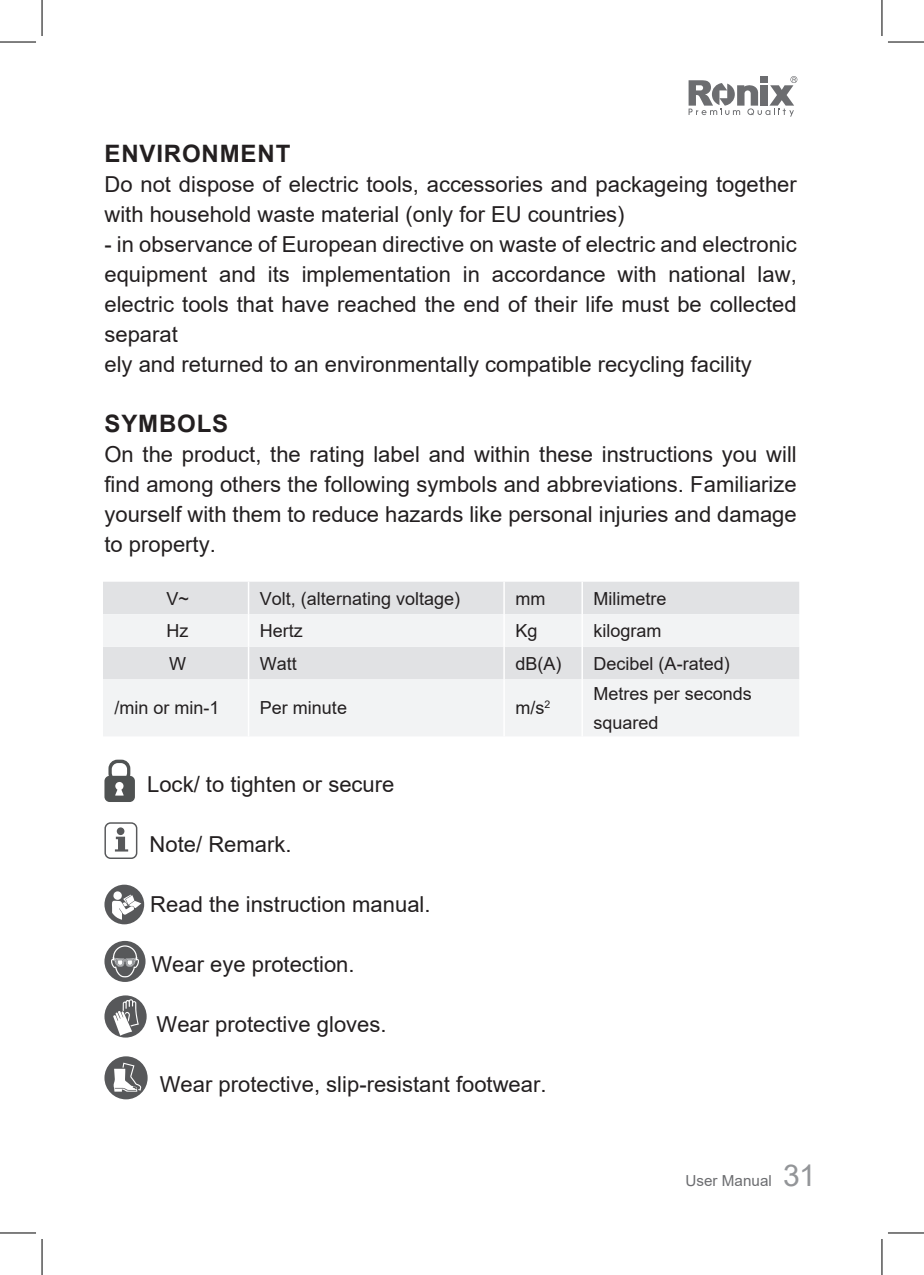
<style>
.page{position:relative;width:924px;height:1275px;background:#fff}
.page>*{position:absolute;margin:0;border:0;box-sizing:border-box;transform-origin:0 0}
.t1{font:700 24px "Arial";letter-spacing:.035em;color:#231f20}
.t2{font:22px/30px "Arial";color:#231f20}
.t3{font:18px/28.6px "Arial";color:#231f20}
.t4{font:15.2px "Arial";color:#6c6d70}
.s1{font-size:30px;color:#939598}
</style>
<div class="page">
<svg style="left:688px;top:76px;width:109px;height:41px"></svg>
<div style="left:760px;top:76px;width:7px;height:7px;background:#6c6d70"></div>
<div style="left:103px;top:582px;width:695px;height:32px;background:#e1e2e4"></div>
<svg style="left:103px;top:614px;width:695px;height:122px;fill:#f2f3f4"></svg>
<hr style="left:248px;top:582px;width:1px;height:32px;background:#fff">
<hr style="left:503px;top:582px;width:1px;height:32px;background:#fff">
<hr style="left:581px;top:582px;width:1px;height:32px;background:#fff">
<hr style="left:248px;top:614px;width:1px;height:33px;background:#fff">
<hr style="left:503px;top:614px;width:1px;height:33px;background:#fff">
<hr style="left:581px;top:614px;width:1px;height:33px;background:#fff">
<hr style="left:248px;top:647px;width:1px;height:32px;background:#fff">
<hr style="left:503px;top:647px;width:1px;height:32px;background:#fff">
<hr style="left:581px;top:647px;width:1px;height:32px;background:#fff">
<hr style="left:248px;top:679px;width:1px;height:57px;background:#fff">
<hr style="left:503px;top:679px;width:1px;height:57px;background:#fff">
<hr style="left:581px;top:679px;width:1px;height:57px;background:#fff">
<svg style="left:104px;top:759px;width:31px;height:43px"></svg>
<svg style="left:115px;top:836px;width:13px;height:15px"></svg>
<div style="left:117px;top:827px;width:7px;height:8px;background:#57585a;border-radius:50%"></div>
<div style="left:104px;top:822px;width:33px;height:37px;border:1px solid #57585a;border-radius:5px"></div>
<svg style="left:104px;top:884px;width:40px;height:40px"></svg>
<div style="left:104px;top:941px;width:41px;height:41px;background:#57585a;border-radius:50%"></div>
<svg style="left:111px;top:940px;width:28px;height:37px"></svg>
<div style="left:104px;top:995px;width:43px;height:42px;background:#57585a;border-radius:50%"></div>
<svg style="left:113px;top:999px;width:26px;height:36px"></svg>
<div style="left:104px;top:1056px;width:43px;height:43px;background:#57585a;border-radius:50%"></div>
<svg style="left:114px;top:1062px;width:27px;height:29px"></svg>
<hr style="left:0;top:42px;width:36px;height:1px;background:#000">
<hr style="left:887px;top:42px;width:36px;height:1px;background:#000">
<hr style="left:0;top:1232px;width:36px;height:1px;background:#000">
<hr style="left:887px;top:1232px;width:36px;height:1px;background:#000">
<hr style="left:42px;top:0;width:1px;height:36px;background:#000">
<hr style="left:42px;top:1239px;width:1px;height:36px;background:#000">
<hr style="left:881px;top:0;width:1px;height:36px;background:#000">
<hr style="left:881px;top:1239px;width:1px;height:36px;background:#000">
<p class="t1" style="left:104px;top:136px;width:187px">ENVIRONMENT</p>
<p class="t2" style="left:104px;top:169px;width:693px">Do not dispose of electric tools, accessories and packageing together with household waste material (only for EU countries)</p>
<p class="t2" style="left:104px;top:229px;width:693px">- in observance of European directive on waste of electric and electronic equipment and its implementation in accordance with national law, electric tools that have reached the end of their life must be collected separat<br>ely and returned to an environmentally compatible recycling facility</p>
<p class="t1" style="left:104px;top:406px;width:125px">SYMBOLS</p>
<p class="t2" style="left:104px;top:439px;width:693px;text-align:justify">On the product, the rating label and within these instructions you will find among others the following symbols and abbreviations. Familiarize yourself with them to reduce hazards like personal injuries and damage to property.</p>
<p class="t3" style="left:166px;top:584px;width:24px">V~</p>
<p class="t3" style="left:260px;top:584px;width:202px">Volt, (alternating voltage)</p>
<p class="t3" style="left:515px;top:584px;width:31px">mm</p>
<p class="t3" style="left:593px;top:584px;width:74px">Milimetre</p>
<p class="t3" style="left:166px;top:616px;width:23px">Hz</p>
<p class="t3" style="left:260px;top:616px;width:45px">Hertz</p>
<p class="t3" style="left:515px;top:616px;width:24px">Kg</p>
<p class="t3" style="left:593px;top:616px;width:70px">kilogram</p>
<p class="t3" style="left:169px;top:649px;width:18px">W</p>
<p class="t3" style="left:260px;top:649px;width:39px">Watt</p>
<p class="t3" style="left:515px;top:649px;width:48px">dB(A)</p>
<p class="t3" style="left:593px;top:649px;width:138px">Decibel (A-rated)</p>
<p class="t3" style="left:114px;top:693px;width:107px">/min or min-1</p>
<p class="t3" style="left:260px;top:693px;width:89px">Per minute</p>
<p class="t3" style="left:515px;top:693px;width:36px">m/s<sup>2</sup></p>
<p class="t3" style="left:593px;top:679px;width:160px">Metres per seconds squared</p>
<p class="t2" style="left:147px;top:769px;width:249px">Lock/ to tighten or secure</p>
<p class="t2" style="left:149px;top:829px;width:143px">Note/ Remark.</p>
<p class="t2" style="left:150px;top:889px;width:282px">Read the instruction manual.</p>
<p class="t2" style="left:151px;top:949px;width:204px">Wear eye protection.</p>
<p class="t2" style="left:156px;top:1009px;width:231px">Wear protective gloves.</p>
<p class="t2" style="left:160px;top:1069px;width:388px">Wear protective, slip-resistant footwear.</p>
<p class="t4" style="left:685px;top:1170px;width:131px">User Manual <span class="s1">31</span></p>
</div>
